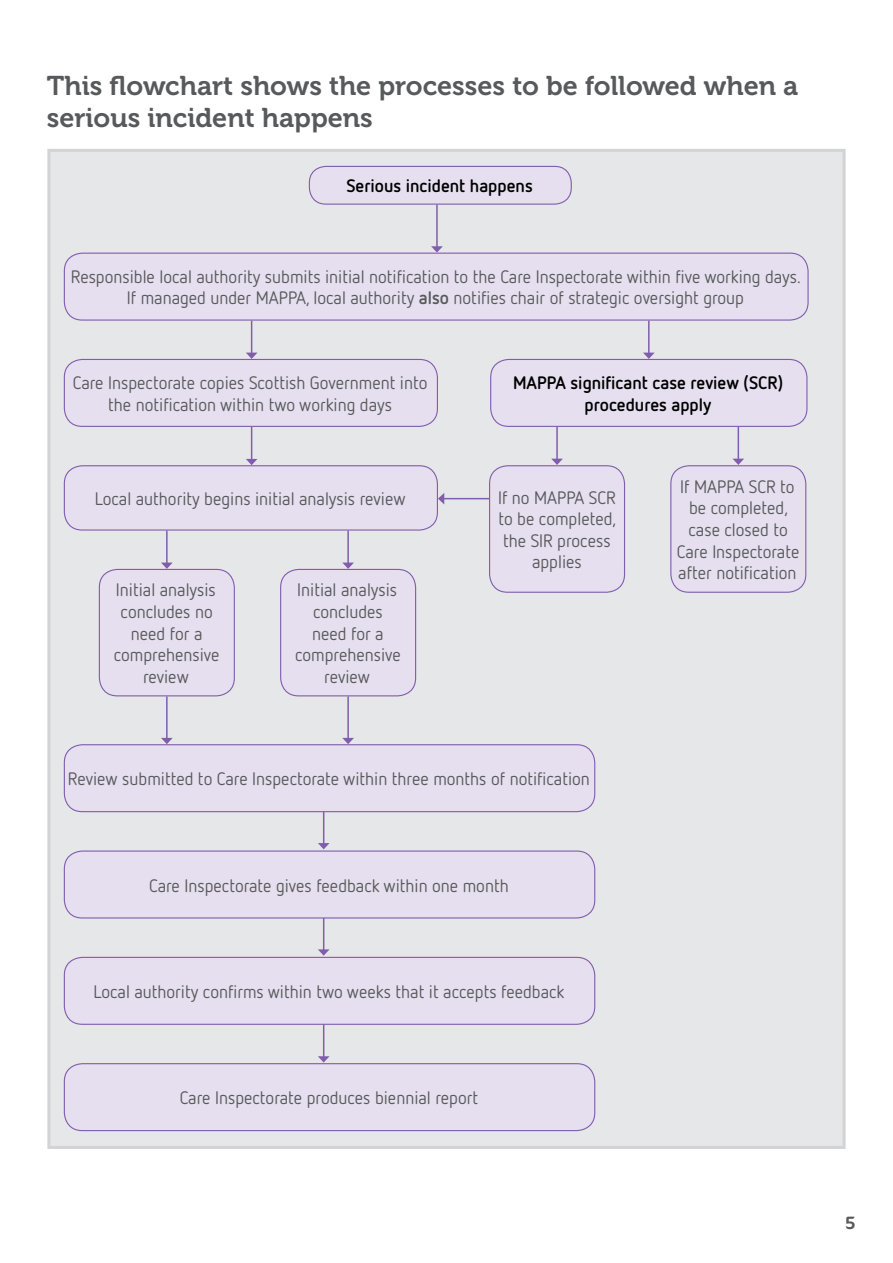
<style>
.page{position:relative;width:893px;height:1263px;background:#fff}
.page>*{position:absolute;margin:0;border:0;box-sizing:border-box;transform-origin:0 0}
.t1{font:27px/32.4px "Museo 700";color:#58595b}
.t2{font:18px/21.6px "Netto OT";color:#58595b;text-align:center}
.t3{font:700 18px/21.6px "Netto OT";color:#000;text-align:center}
.t4{font:18px "Cocon OT";color:#58595b}
.s1{font-weight:700}
</style>
<div class="page">
<div style="left:47px;top:149px;width:799px;height:1000px;background:#e6e7e8;border:3px solid #d1d3d4"></div>
<hr style="left:436px;top:205px;width:2px;height:42px;background:#815dad">
<svg style="left:431px;top:246px;width:12px;height:7px"></svg>
<hr style="left:444px;top:498px;width:50px;height:1px;background:#815dad">
<svg style="left:438px;top:493px;width:6px;height:11px"></svg>
<div style="left:309px;top:166px;width:262px;height:38px;background:#e6dfef;border-radius:16px"></div>
<div style="left:309px;top:166px;width:263px;height:39px;border:1px solid #815dad;border-radius:16px"></div>
<hr style="left:251px;top:321px;width:1px;height:32px;background:#815dad">
<svg style="left:246px;top:353px;width:11px;height:6px"></svg>
<hr style="left:648px;top:321px;width:2px;height:32px;background:#815dad">
<svg style="left:643px;top:353px;width:12px;height:6px"></svg>
<hr style="left:251px;top:427px;width:1px;height:33px;background:#815dad">
<svg style="left:246px;top:459px;width:11px;height:6px"></svg>
<hr style="left:323px;top:811px;width:1px;height:33px;background:#815dad">
<svg style="left:318px;top:843px;width:12px;height:6px"></svg>
<hr style="left:323px;top:917px;width:1px;height:33px;background:#815dad">
<svg style="left:318px;top:949px;width:12px;height:7px"></svg>
<hr style="left:323px;top:1024px;width:1px;height:33px;background:#815dad">
<svg style="left:318px;top:1056px;width:12px;height:6px"></svg>
<hr style="left:556px;top:427px;width:2px;height:32px;background:#815dad">
<svg style="left:551px;top:459px;width:12px;height:6px"></svg>
<hr style="left:166px;top:531px;width:2px;height:32px;background:#815dad">
<svg style="left:161px;top:562px;width:12px;height:7px"></svg>
<hr style="left:166px;top:696px;width:2px;height:42px;background:#815dad">
<svg style="left:161px;top:738px;width:12px;height:6px"></svg>
<hr style="left:738px;top:427px;width:1px;height:32px;background:#815dad">
<svg style="left:733px;top:459px;width:11px;height:6px"></svg>
<hr style="left:347px;top:531px;width:2px;height:32px;background:#815dad">
<svg style="left:342px;top:562px;width:12px;height:7px"></svg>
<hr style="left:347px;top:696px;width:2px;height:42px;background:#815dad">
<svg style="left:342px;top:738px;width:12px;height:6px"></svg>
<div style="left:64px;top:359px;width:373px;height:67px;background:#e6dfef;border-radius:18px"></div>
<div style="left:64px;top:359px;width:374px;height:68px;border:1px solid #815dad;border-radius:18px"></div>
<div style="left:64px;top:466px;width:373px;height:64px;background:#e6dfef;border-radius:18px"></div>
<div style="left:64px;top:465px;width:374px;height:66px;border:1px solid #815dad;border-radius:18px"></div>
<div style="left:64px;top:745px;width:531px;height:67px;background:#e6dfef;border-radius:18px"></div>
<div style="left:64px;top:744px;width:531px;height:68px;border:1px solid #815dad;border-radius:18px"></div>
<div style="left:64px;top:851px;width:531px;height:67px;background:#e6dfef;border-radius:18px"></div>
<div style="left:64px;top:850px;width:531px;height:68px;border:1px solid #815dad;border-radius:18px"></div>
<div style="left:64px;top:957px;width:531px;height:67px;background:#e6dfef;border-radius:18px"></div>
<div style="left:64px;top:957px;width:531px;height:68px;border:1px solid #815dad;border-radius:18px"></div>
<div style="left:64px;top:1064px;width:531px;height:66px;background:#e6dfef;border-radius:18px"></div>
<div style="left:64px;top:1063px;width:531px;height:68px;border:1px solid #815dad;border-radius:18px"></div>
<div style="left:281px;top:569px;width:135px;height:127px;background:#e6dfef;border-radius:18px"></div>
<div style="left:280px;top:569px;width:136px;height:127px;border:1px solid #815dad;border-radius:18px"></div>
<div style="left:671px;top:466px;width:135px;height:126px;background:#e6dfef;border-radius:18px"></div>
<div style="left:670px;top:465px;width:136px;height:128px;border:1px solid #815dad;border-radius:18px"></div>
<div style="left:99px;top:569px;width:135px;height:127px;background:#e6dfef;border-radius:18px"></div>
<div style="left:99px;top:569px;width:136px;height:127px;border:1px solid #815dad;border-radius:18px"></div>
<div style="left:490px;top:466px;width:134px;height:126px;background:#e6dfef;border-radius:18px"></div>
<div style="left:489px;top:465px;width:136px;height:128px;border:1px solid #815dad;border-radius:18px"></div>
<div style="left:64px;top:253px;width:744px;height:67px;background:#e6dfef;border-radius:18px"></div>
<div style="left:64px;top:253px;width:745px;height:68px;border:1px solid #815dad;border-radius:18px"></div>
<div style="left:491px;top:359px;width:316px;height:67px;background:#e6dfef;border-radius:18px"></div>
<div style="left:490px;top:359px;width:317px;height:68px;border:1px solid #815dad;border-radius:18px"></div>
<h1 class="t1" style="left:47px;top:69px;width:753px">This flowchart shows the processes to be followed when a serious incident happens</h1>
<p class="t3" style="left:347px;top:175px;width:188px">Serious incident happens</p>
<p class="t2" style="left:71px;top:265px;width:731px">Responsible local authority submits initial notification to the Care Inspectorate within five working days.<br>If managed under MAPPA, local authority <span class="s1">also</span> notifies chair of strategic oversight group</p>
<p class="t2" style="left:73px;top:372px;width:356px">Care Inspectorate copies Scottish Government into the notification within two working days</p>
<p class="t2" style="left:95px;top:487px;width:312px">Local authority begins initial analysis review</p>
<p class="t2" style="left:114px;top:579px;width:107px">Initial analysis concludes no need for a comprehensive review</p>
<p class="t2" style="left:295px;top:579px;width:107px">Initial analysis concludes need for a comprehensive review</p>
<p class="t3" style="left:513px;top:371px;width:272px">MAPPA significant case review (SCR) procedures apply</p>
<p class="t2" style="left:498px;top:486px;width:120px">If no MAPPA SCR to be completed, the SIR process applies</p>
<p class="t2" style="left:677px;top:475px;width:124px">If MAPPA SCR to be completed, case closed to<br>Care Inspectorate after notification</p>
<p class="t2" style="left:68px;top:768px;width:523px">Review submitted to Care Inspectorate within three months of notification</p>
<p class="t2" style="left:149px;top:874px;width:361px">Care Inspectorate gives feedback within one month</p>
<p class="t2" style="left:93px;top:980px;width:472px">Local authority confirms within two weeks that it accepts feedback</p>
<p class="t2" style="left:180px;top:1086px;width:300px">Care Inspectorate produces biennial report</p>
<p class="t4" style="left:845px;top:1212px;width:12px">5</p>
</div>
